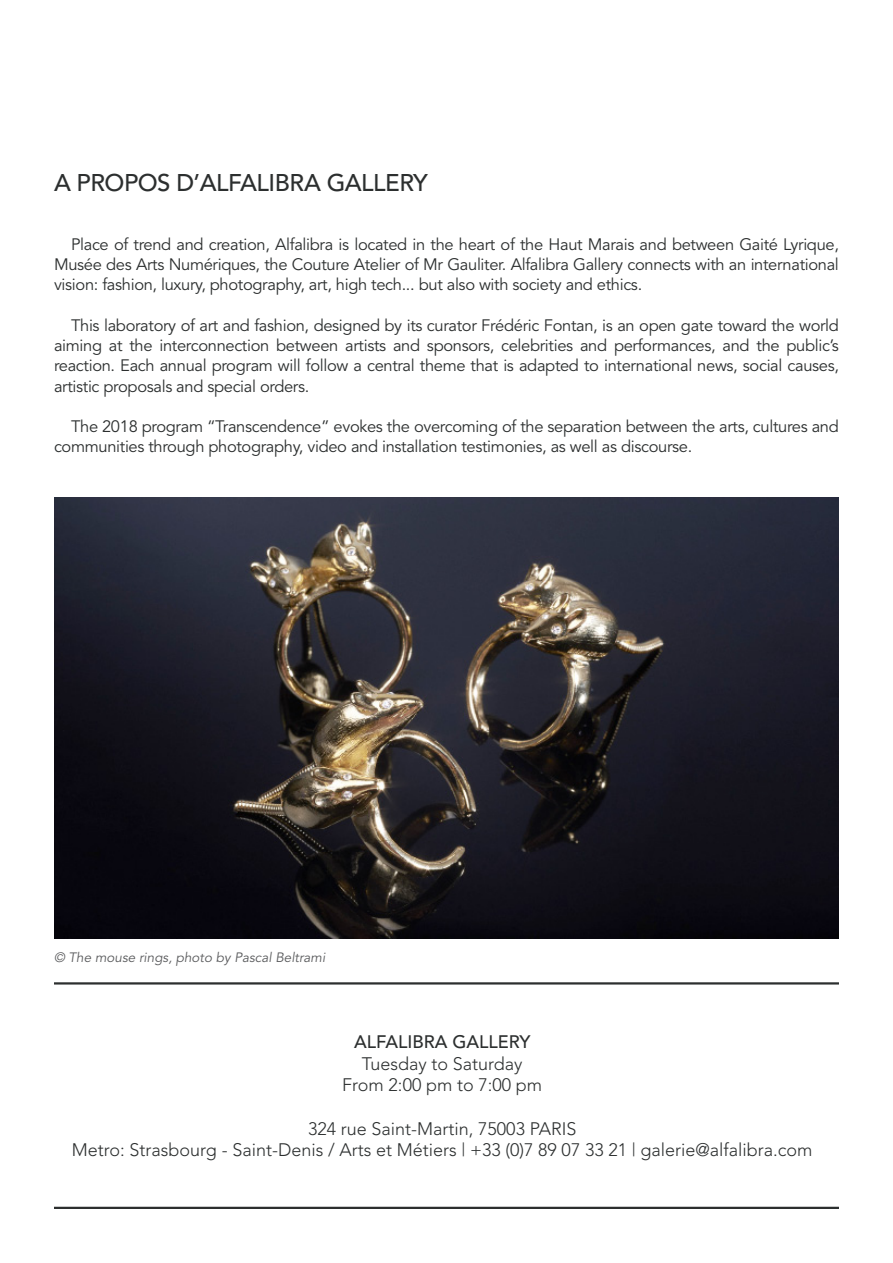
<style>
.page{position:relative;width:893px;height:1263px;background:#fff}
.page>*{position:absolute;margin:0;border:0;box-sizing:border-box;transform-origin:0 0}
.t1{font:500 24px "Avenir";letter-spacing:-.02em;color:#2c2f2f}
.t2{font:300 18px/21.6px "Avenir";color:#2c2f2f;text-align:center}
.t3{font:500 18px "Avenir";color:#2c2f2f}
.t4{font:16.5px/20.2px "Avenir";letter-spacing:-.02em;color:#2c2f2f;text-align:justify}
.t5{font:italic 13.5px "Avenir";color:#5a5b5d}
</style>
<div class="page">
<hr style="left:54px;top:982px;width:785px;height:2px;background:#2c2f2f">
<hr style="left:54px;top:1207px;width:785px;height:2px;background:#2c2f2f">
<img style="left:54px;top:497px;width:785px;height:442px">
<h1 class="t1" style="left:54px;top:168px;width:375px">A PROPOS D’ALFALIBRA GALLERY</h1>
<p class="t4" style="left:54px;top:235px;width:786px;text-indent:17px">Place of trend and creation, Alfalibra is located in the heart of the Haut Marais and between Gaité Lyrique, Musée des Arts Numériques, the Couture Atelier of Mr Gauliter. Alfalibra Gallery connects with an international vision: fashion, luxury, photography, art, high tech... but also with society and ethics.</p>
<p class="t4" style="left:54px;top:316px;width:786px;text-indent:17px">This laboratory of art and fashion, designed by its curator Frédéric Fontan, is an open gate toward the world aiming at the interconnection between artists and sponsors, celebrities and performances, and the public’s reaction. Each annual program will follow a central theme that is adapted to international news, social causes, artistic proposals and special orders.</p>
<p class="t4" style="left:54px;top:417px;width:786px;text-indent:17px">The 2018 program “Transcendence” evokes the overcoming of the separation between the arts, cultures and communities through photography, video and installation testimonies, as well as discourse.</p>
<p class="t5" style="left:54px;top:949px;width:273px">© The mouse rings, photo by Pascal Beltrami</p>
<p class="t3" style="left:354px;top:1031px;width:178px">ALFALIBRA GALLERY</p>
<p class="t2" style="left:342px;top:1053px;width:201px">Tuesday to Saturday<br>From 2:00 pm to 7:00 pm</p>
<p class="t2" style="left:72px;top:1117px;width:742px">324 rue Saint-Martin, 75003 PARIS<br>Metro: Strasbourg - Saint-Denis / Arts et Métiers | +33 (0)7 89 07 33 21 | galerie@alfalibra.com</p>
</div>
